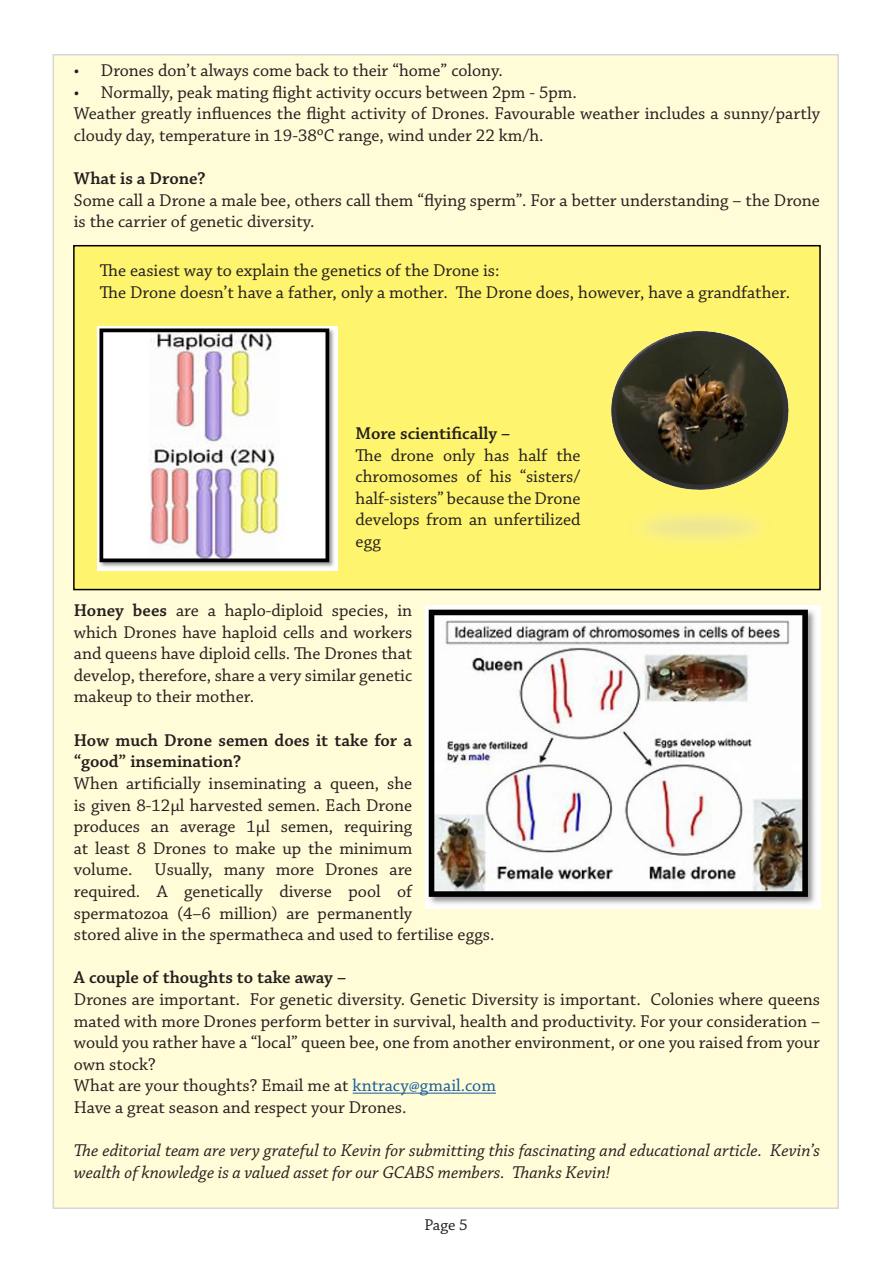
<style>
.page{position:relative;width:893px;height:1263px;background:#fff}
.page>*{position:absolute;margin:0;border:0;box-sizing:border-box;transform-origin:0 0}
.t1{font:18px/21.6px "Chaparral Pro";color:#231f20}
.t2{font:italic 18px/21.6px "Chaparral Pro";color:#231f20}
.t3{font:600 18px/21.6px "Chaparral Pro";color:#231f20}
.t4{font:16.5px "Chaparral Pro";color:#231f20}
.s1{font-weight:600}
.s2{color:#175d9e}
</style>
<div class="page">
<div style="left:52px;top:54px;width:787px;height:1155px;background:#fffcd7"></div>
<hr style="left:353px;top:1093px;width:143px;height:1px;background:#175d9e">
<div style="left:73px;top:245px;width:748px;height:345px;background:#fff46d;border:2px solid #000"></div>
<img style="left:97px;top:327px;width:241px;height:244px">
<img style="left:611px;top:331px;width:178px;height:212px">
<img style="left:426px;top:606px;width:394px;height:303px">
<p class="t1" style="left:74px;top:60px;width:430px">• Drones don’t always come back to their “home” colony.</p>
<p class="t1" style="left:74px;top:82px;width:748px">• Normally, peak mating flight activity occurs between 2pm - 5pm.<br>Weather greatly influences the flight activity of Drones. Favourable weather includes a sunny/partly cloudy day, temperature in 19-38ºC range, wind under 22 km/h.</p>
<p class="t3" style="left:74px;top:168px;width:133px">What is a Drone?</p>
<p class="t1" style="left:74px;top:190px;width:748px">Some call a Drone a male bee, others call them “flying sperm”. For a better understanding – the Drone is the carrier of genetic diversity.</p>
<p class="t1" style="left:100px;top:260px;width:692px">The easiest way to explain the genetics of the Drone is:<br>The Drone doesn’t have a father, only a mother. The Drone does, however, have a grandfather.</p>
<p class="t3" style="left:356px;top:423px;width:156px">More scientifically –</p>
<p class="t1" style="left:356px;top:445px;width:227px;text-align:justify">The drone only has half the chromosomes of his “sisters/ half-sisters” because the Drone develops from an unfertilized egg</p>
<p class="t1" style="left:74px;top:600px;width:340px;text-align:justify"><span class="s1">Honey bees</span> are a haplo-diploid species, in which Drones have haploid cells and workers and queens have diploid cells. The Drones that develop, therefore, share a very similar genetic makeup to their mother.</p>
<p class="t3" style="left:74px;top:730px;width:340px">How much Drone semen does it take for a “good” insemination?</p>
<p class="t1" style="left:74px;top:773px;width:422px">When artificially inseminating a queen, she<br>is given 8-12µl harvested semen. Each Drone<br>produces an average 1µl semen, requiring<br>at least 8 Drones to make up the minimum<br>volume. Usually, many more Drones are<br>required. A genetically diverse pool of spermatozoa (4–6 million) are permanently<br>stored alive in the spermatheca and used to fertilise eggs.</p>
<p class="t3" style="left:74px;top:967px;width:274px">A couple of thoughts to take away –</p>
<p class="t1" style="left:74px;top:989px;width:748px">Drones are important. For genetic diversity. Genetic Diversity is important. Colonies where queens mated with more Drones perform better in survival, health and productivity. For your consideration – would you rather have a “local” queen bee, one from another environment, or one you raised from your own stock?<br>What are your thoughts? Email me at <span class="s2">kntracy@gmail.com<br></span>Have a great season and respect your Drones.</p>
<p class="t2" style="left:74px;top:1140px;width:748px">The editorial team are very grateful to Kevin for submitting this fascinating and educational article. Kevin’s wealth of knowledge is a valued asset for our GCABS members. Thanks Kevin!</p>
<p class="t4" style="left:424px;top:1215px;width:45px">Page 5</p>
</div>
